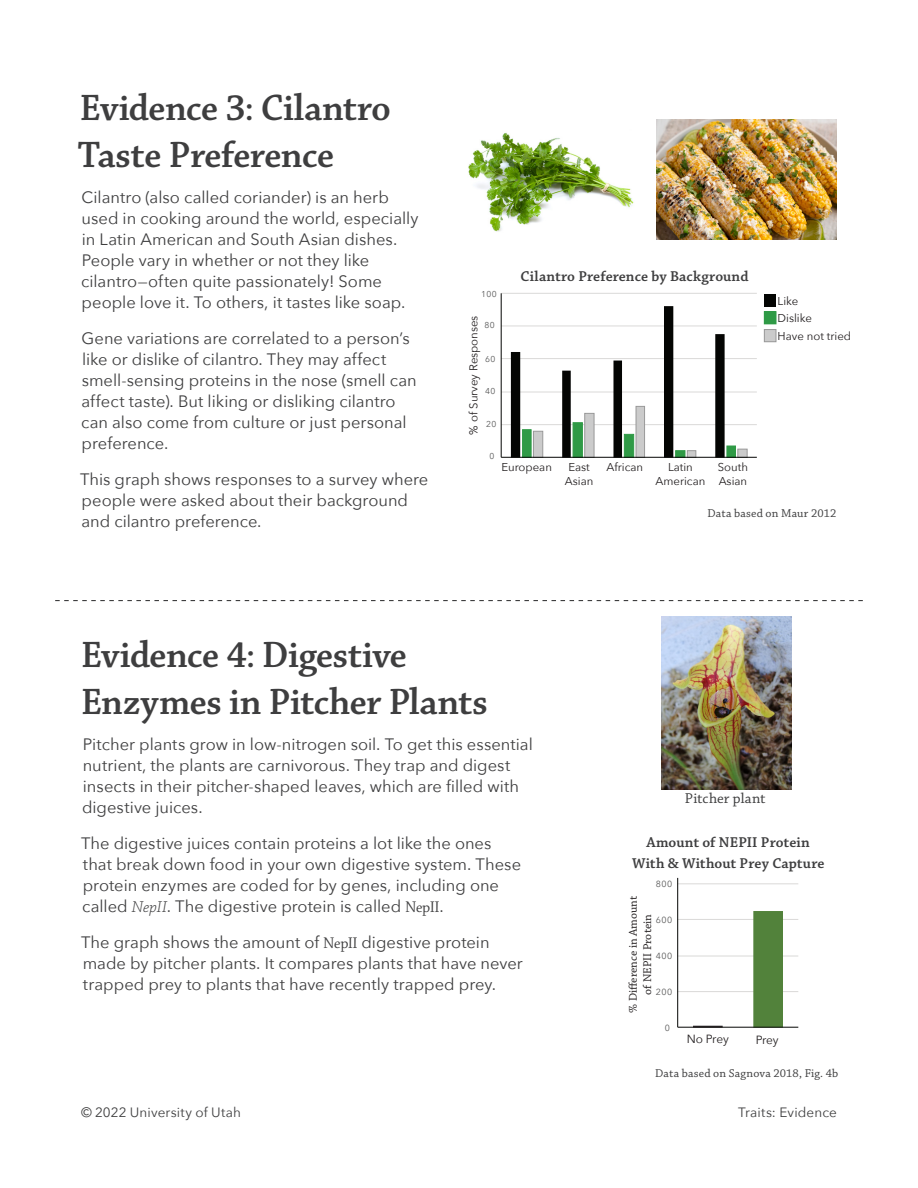
<style>
.page{position:relative;width:918px;height:1188px;background:#fff}
.page>*{position:absolute;margin:0;border:0;box-sizing:border-box;transform-origin:0 0}
.t1{font:39px/46.8px "Chaparral Pro Semibold Subh";letter-spacing:-.005em;color:#3e3e3f}
.t2{font:17.1px "Avenir Next";color:#231f20}
.Body_text{font:16.5px/21px "Avenir Next";color:#3e3e3f}
.Caption_Title{font:600 15px "Chaparral Pro";letter-spacing:.005em;color:#3e3e3f}
.t3{font:15px "Chaparral Pro";letter-spacing:.005em;color:#3e3e3f}
.t4{font:13.5px "Avenir Next";letter-spacing:.01em;color:#3e3e3f}
.t5{font:12px "Chaparral Pro";letter-spacing:.015em;color:#3e3e3f}
.t6{font:11.85px/14.2px "Chaparral Pro";color:#231f20;text-align:center}
.t7{font:11.85px "Avenir Next";letter-spacing:-.02em;color:#231f20}
.t8{font:11.4px/13.6px "Avenir Next";color:#231f20;text-align:center}
.t9{font:8.85px "Avenir Next";letter-spacing:.05em;color:#595959}
.t10{font:8.55px "Avenir Next";letter-spacing:.05em;color:#595959}
.s1{font-family:"Chaparral Pro";font-weight:300;font-style:italic}
.s2{font-family:"Chaparral Pro Disp"}
</style>
<div class="page">
<svg style="left:55px;top:600px;width:808px;height:1px"></svg>
<hr style="left:501px;top:424px;width:256px;height:1px;background:#dad9d8">
<hr style="left:501px;top:392px;width:256px;height:1px;background:#dad9d8">
<hr style="left:501px;top:358px;width:256px;height:1px;background:#dad9d8">
<hr style="left:501px;top:326px;width:256px;height:1px;background:#dad9d8">
<hr style="left:501px;top:293px;width:256px;height:1px;background:#dad9d8">
<svg style="left:511px;top:306px;width:237px;height:151px"></svg>
<hr style="left:501px;top:293px;width:1px;height:164px;background:#040503">
<hr style="left:501px;top:457px;width:256px;height:1px;background:#040503">
<div style="left:764px;top:294px;width:12px;height:12px;background:#040503"></div>
<div style="left:764px;top:312px;width:12px;height:12px;background:#2f9a46"></div>
<div style="left:764px;top:311px;width:12px;height:13px;border:1px solid #2f9a46"></div>
<div style="left:764px;top:330px;width:12px;height:12px;background:#cbcbcb"></div>
<div style="left:764px;top:329px;width:12px;height:13px;border:1px solid #999"></div>
<img style="left:657px;top:120px;width:180px;height:119px">
<img style="left:468px;top:132px;width:166px;height:100px">
<hr style="left:678px;top:991px;width:120px;height:1px;background:#dad9d8">
<hr style="left:678px;top:956px;width:120px;height:1px;background:#dad9d8">
<hr style="left:678px;top:919px;width:120px;height:1px;background:#dad9d8">
<hr style="left:678px;top:883px;width:120px;height:1px;background:#dad9d8">
<div style="left:753px;top:911px;width:30px;height:117px;background:#52823b"></div>
<hr style="left:677px;top:878px;width:1px;height:149px;background:#040503">
<hr style="left:678px;top:1027px;width:120px;height:1px;background:#040503">
<hr style="left:693px;top:1026px;width:30px;height:2px;background:#231f20">
<img style="left:662px;top:616px;width:130px;height:174px">
<h1 class="t1" style="left:78px;top:87px;width:314px">Evidence 3: Cilantro<br>Taste Preference</h1>
<p class="Body_text" style="left:81px;top:186px;width:339px">Cilantro (also called coriander) is an herb used in cooking around the world, especially in Latin American and South Asian dishes.<br>People vary in whether or not they like cilantro—often quite passionately! Some people love it. To others, it tastes like soap.</p>
<p class="Body_text" style="left:81px;top:327px;width:337px">Gene variations are correlated to a person’s like or dislike of cilantro. They may affect smell-sensing proteins in the nose (smell can affect taste). But liking or disliking cilantro can also come from culture or just personal preference.</p>
<p class="Body_text" style="left:80px;top:468px;width:350px">This graph shows responses to a survey where people were asked about their background and cilantro preference.</p>
<p class="t2" style="left:493px;top:260px;width:274px">Cilantro Preference by Background</p>
<h3 class="Caption_Title" style="left:521px;top:268px;width:229px">Cilantro Preference by Background</h3>
<p class="t10" style="left:481px;top:287px;width:17px">100</p>
<p class="t8" style="left:466px;top:435px;width:121px;rotate:-90deg">% of Survey Responses</p>
<p class="t10" style="left:484px;top:317px;width:12px">80</p>
<p class="t10" style="left:485px;top:352px;width:12px">60</p>
<p class="t10" style="left:485px;top:384px;width:12px">40</p>
<p class="t10" style="left:486px;top:417px;width:12px">20</p>
<p class="t10" style="left:490px;top:449px;width:6px">0</p>
<p class="t8" style="left:501px;top:460px;width:52px">European</p>
<p class="t8" style="left:565px;top:460px;width:30px">East<br>Asian</p>
<p class="t8" style="left:606px;top:460px;width:38px">African</p>
<p class="t8" style="left:656px;top:460px;width:51px">Latin<br>American</p>
<p class="t8" style="left:718px;top:460px;width:32px;text-align:left">South<br>Asian</p>
<p class="t8" style="left:778px;top:291px;width:75px;line-height:17.7px;text-align:left">Like<br>Dislike<br>Have not tried</p>
<h4 class="t5" style="left:707px;top:506px;width:131px">Data based on Maur 2012</h4>
<h1 class="t1" style="left:81px;top:633px;width:408px">Evidence 4: Digestive<br>Enzymes in Pitcher Plants</h1>
<p class="Body_text" style="left:82px;top:733px;width:452px">Pitcher plants grow in low-nitrogen soil. To get this essential nutrient, the plants are carnivorous. They trap and digest insects in their pitcher-shaped leaves, which are filled with digestive juices.</p>
<p class="Body_text" style="left:81px;top:832px;width:442px">The digestive juices contain proteins a lot like the ones that break down food in your own digestive system. These protein enzymes are coded for by genes, including one called <span class="s1">NepII</span>. The digestive protein is called <span class="s2">NepII</span>.</p>
<p class="Body_text" style="left:81px;top:931px;width:443px">The graph shows the amount of <span class="s2">NepII</span> digestive protein made by pitcher plants. It compares plants that have never trapped prey to plants that have recently trapped prey.</p>
<h4 class="t3" style="left:685px;top:790px;width:82px">Pitcher plant</h4>
<h3 class="Caption_Title" style="left:646px;top:834px;width:165px">Amount of NEPII Protein</h3>
<h3 class="Caption_Title" style="left:632px;top:855px;width:194px">With &amp; Without Prey Capture</h3>
<p class="t9" style="left:656px;top:877px;width:18px">800</p>
<p class="t6" style="left:626px;top:1013px;width:118px;rotate:-90deg">% Di erence in Amount of NEPII Protein</p>
<p class="t9" style="left:656px;top:912px;width:18px">600</p>
<p class="t9" style="left:656px;top:949px;width:18px">400</p>
<p class="t9" style="left:656px;top:984px;width:18px">200</p>
<p class="t9" style="left:665px;top:1020px;width:7px">0</p>
<p class="t7" style="left:687px;top:1028px;width:44px">No Prey</p>
<p class="t7" style="left:756px;top:1030px;width:24px">Prey</p>
<h4 class="t5" style="left:655px;top:1067px;width:185px">Data based on Sagnova 2018, Fig. 4b</h4>
<p class="t4" style="left:81px;top:1101px;width:161px">© 2022 University of Utah</p>
<p class="t4" style="left:738px;top:1101px;width:100px">Traits: Evidence</p>
</div>
